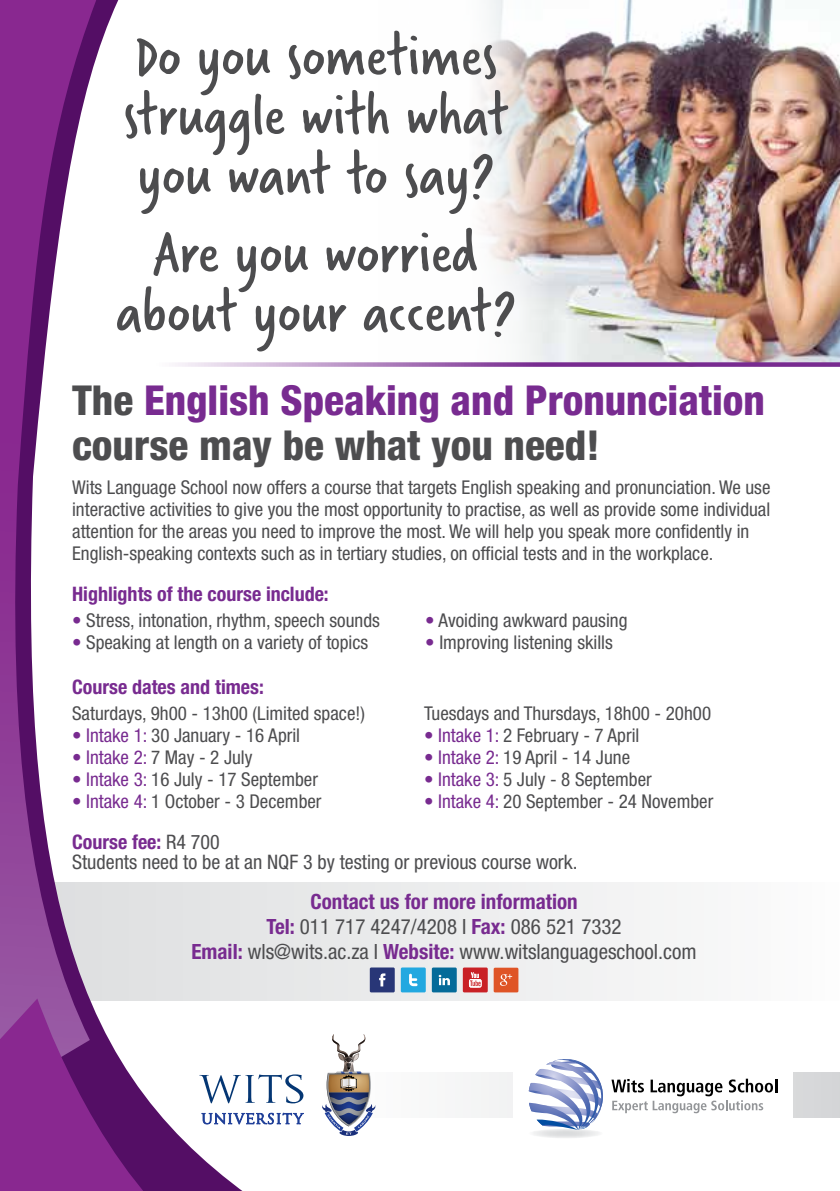
<style>
.page{position:relative;width:840px;height:1191px;background:#fff}
.page>*{position:absolute;margin:0;border:0;box-sizing:border-box;transform-origin:0 0}
.t1{font:64px/59.4px "Verveine";color:#4d4d4f}
.t2{font:800 condensed 41.4px/44.8px "Helvetica Neue";color:#782b90}
.t3{font:condensed 21px/25.2px "Helvetica Neue";color:#4d4d4f;text-align:center}
.t4{font:condensed 20px/20px "Helvetica Neue";color:#4d4d4f}
.t5{font:700 condensed 20px "Helvetica Neue";color:#782b90}
.t6{font:condensed 19px/22px "Helvetica Neue";color:#4d4d4f}
.s1{color:#4d4d4f}
.s2{color:#782b90}
.s3{font-weight:700;color:#782b90}
</style>
<div class="page">
<svg style="left:289px;top:1072px;width:550px;height:46px"></svg>
<img style="left:549px;top:0;width:290px;height:362px">
<div style="left:48px;top:882px;width:791px;height:119px;background:#f1f1f2"></div>
<svg style="left:96px;top:0;width:191px;height:1191px"></svg>
<svg style="left:0;top:0;width:96px;height:997px"></svg>
<svg style="left:0;top:997px;width:185px;height:194px"></svg>
<svg style="left:28px;top:362px;width:811px;height:5px"></svg>
<svg style="left:199px;top:1074px;width:104px;height:29px"></svg>
<svg style="left:201px;top:1112px;width:102px;height:12px"></svg>
<svg style="left:321px;top:1034px;width:55px;height:102px"></svg>
<div style="left:513px;top:1034px;width:278px;height:107px;background:#fff"></div>
<img style="left:533px;top:1129px;width:66px;height:9px">
<svg style="left:528px;top:1059px;width:248px;height:70px"></svg>
<div style="left:369px;top:967px;width:25px;height:25px;background:#283677"></div>
<svg style="left:379px;top:973px;width:6px;height:13px"></svg>
<div style="left:400px;top:967px;width:25px;height:25px;background:#22a8e0"></div>
<svg style="left:409px;top:973px;width:8px;height:13px"></svg>
<div style="left:431px;top:967px;width:25px;height:25px;background:#056b99"></div>
<svg style="left:438px;top:974px;width:11px;height:11px"></svg>
<div style="left:462px;top:967px;width:25px;height:25px;background:#c92126"></div>
<svg style="left:468px;top:972px;width:13px;height:15px"></svg>
<div style="left:493px;top:967px;width:25px;height:25px;background:#df5426"></div>
<svg style="left:500px;top:974px;width:12px;height:12px"></svg>
<h1 class="t1" style="left:123px;top:25px;width:386px">Do you sometimes struggle with what you want to say?</h1>
<h1 class="t1" style="left:116px;top:222px;width:401px;text-align:center">Are you worried about your accent?</h1>
<h2 class="t2" style="left:72px;top:377px;width:694px"><span class="s1">The</span> English Speaking and Pronunciation <span class="s1">course may be what you need!</span></h2>
<p class="t6" style="left:72px;top:476px;width:699px">Wits Language School now offers a course that targets English speaking and pronunciation. We use interactive activities to give you the most opportunity to practise, as well as provide some individual attention for the areas you need to improve the most. We will help you speak more confidently in English-speaking contexts such as in tertiary studies, on official tests and in the workplace.</p>
<p class="t5" style="left:72px;top:582px;width:258px">Highlights of the course include:</p>
<p class="t6" style="left:72px;top:609px;width:309px"><span class="s2">•</span> Stress, intonation, rhythm, speech sounds</p>
<p class="t6" style="left:72px;top:631px;width:297px"><span class="s2">•</span> Speaking at length on a variety of topics</p>
<p class="t5" style="left:72px;top:675px;width:193px">Course dates and times:</p>
<p class="t6" style="left:72px;top:702px;width:294px">Saturdays, 9h00 - 13h00 (Limited space!)</p>
<p class="t6" style="left:72px;top:724px;width:229px"><span class="s2">• Intake 1:</span> 30 January - 16 April</p>
<p class="t6" style="left:72px;top:746px;width:182px"><span class="s2">• Intake 2:</span> 7 May - 2 July</p>
<p class="t6" style="left:72px;top:768px;width:247px"><span class="s2">• Intake 3:</span> 16 July - 17 September</p>
<p class="t6" style="left:72px;top:790px;width:251px"><span class="s2">• Intake 4:</span> 1 October - 3 December</p>
<p class="t6" style="left:425px;top:609px;width:204px"><span class="s2">•</span> Avoiding awkward pausing</p>
<p class="t6" style="left:425px;top:631px;width:189px"><span class="s2">•</span> Improving listening skills</p>
<p class="t6" style="left:424px;top:702px;width:288px">Tuesdays and Thursdays, 18h00 - 20h00</p>
<p class="t6" style="left:424px;top:724px;width:217px"><span class="s2">• Intake 1:</span> 2 February - 7 April</p>
<p class="t6" style="left:424px;top:746px;width:207px"><span class="s2">• Intake 2:</span> 19 April - 14 June</p>
<p class="t6" style="left:424px;top:768px;width:229px"><span class="s2">• Intake 3:</span> 5 July - 8 September</p>
<p class="t6" style="left:424px;top:790px;width:290px"><span class="s2">• Intake 4:</span> 20 September - 24 November</p>
<p class="t4" style="left:72px;top:831px;width:506px"><span class="s3">Course fee:</span> R4 700<br>Students need to be at an NQF 3 by testing or previous course work.</p>
<p class="t3" style="left:191px;top:888px;width:506px"><span class="s3">Contact us for more information<br>Tel:</span> 011 717 4247/4208 I <span class="s3">Fax:</span> 086 521 7332<br><span class="s3">Email:</span> wls@wits.ac.za I <span class="s3">Website:</span> www.witslanguageschool.com</p>
</div>
